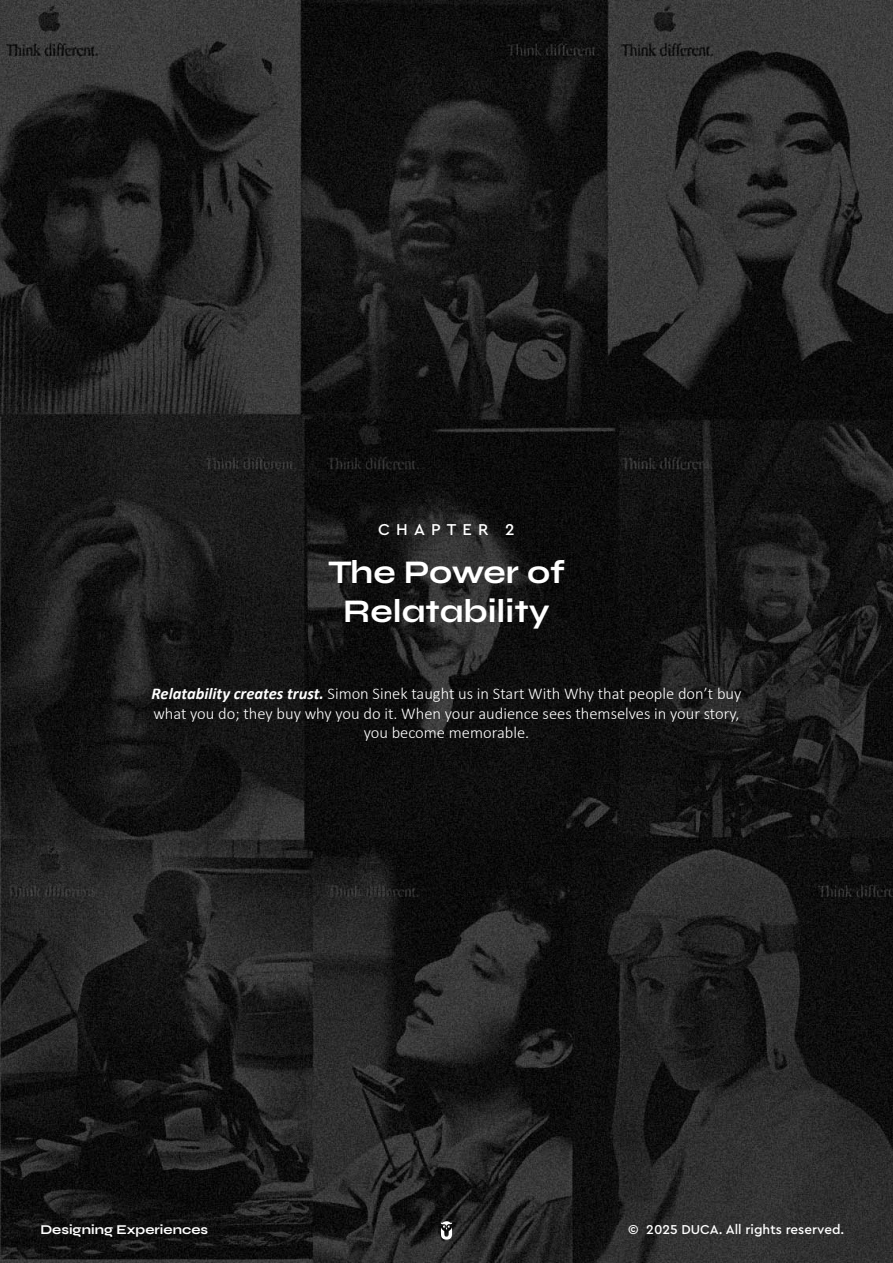
<style>
.page{position:relative;width:893px;height:1263px;background:#fff}
.page>*{position:absolute;margin:0;border:0;box-sizing:border-box;transform-origin:0 0}
.t1{font:33px/39.6px "Syne";color:#fff;text-align:center}
.t2{font:300 16.5px/19.8px "Calibri";color:#fff;text-align:center}
.t3{font:500 16.5px "Cera Pro";letter-spacing:.37em;color:#fff}
.t4{font:500 13.5px "Cera Pro";color:#fff}
.t5{font:13.5px "Syne";color:#fff}
.s1{font-weight:700;font-style:italic}
</style>
<div class="page">
<img style="left:0;top:0;width:893px;height:1263px">
<svg style="left:441px;top:1221px;width:11px;height:18px"></svg>
<p class="t3" style="left:378px;top:519px;width:138px">CHAPTER 2</p>
<h1 class="t1" style="left:328px;top:551px;width:238px">The Power of<br>Relatability</h1>
<p class="t2" style="left:152px;top:683px;width:591px"><span class="s1">Relatability creates trust.</span> Simon Sinek taught us in Start With Why that people don’t buy what you do; they buy why you do it. When your audience sees themselves in your story, you become memorable.</p>
<p class="t5" style="left:40px;top:1221px;width:169px">Designing Experiences</p>
<p class="t4" style="left:628px;top:1220px;width:218px">© 2025 DUCA. All rights reserved.</p>
</div>
